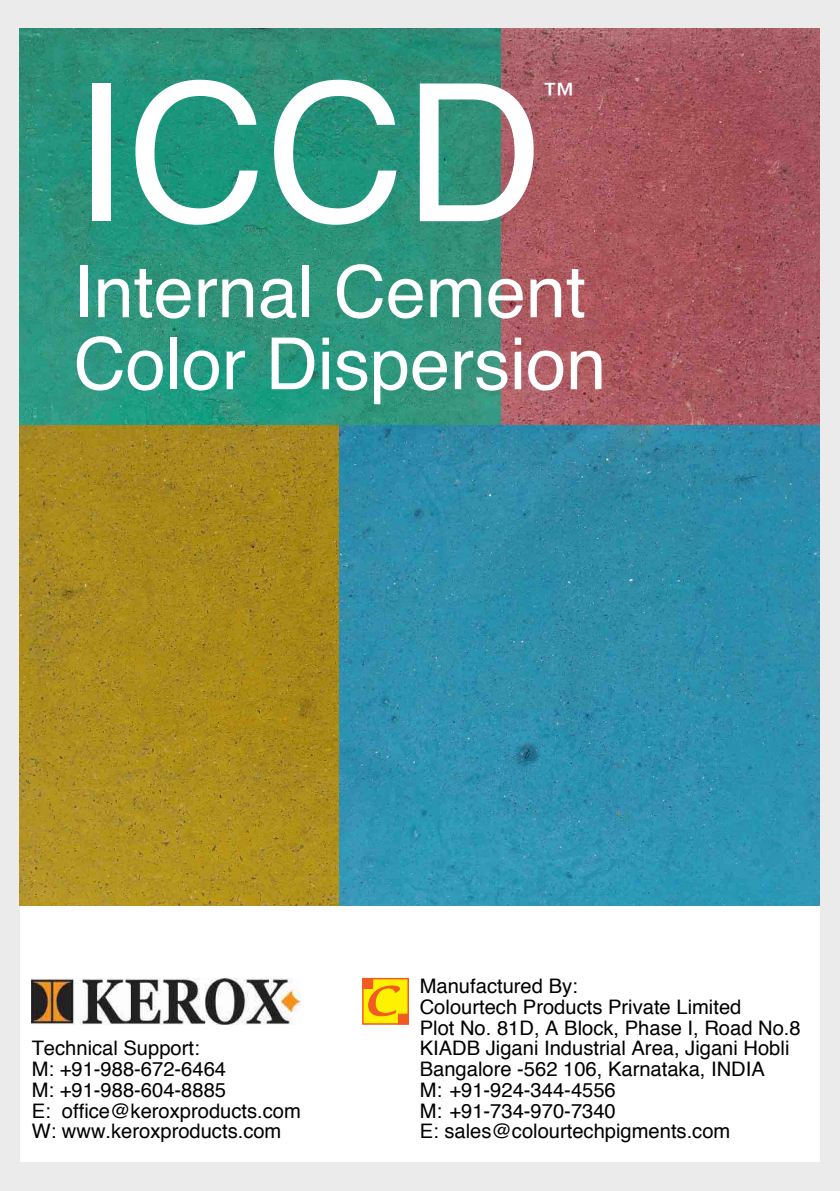
<style>
.page{position:relative;width:840px;height:1191px;background:#fff}
.page>*{position:absolute;margin:0;border:0;box-sizing:border-box;transform-origin:0 0}
.t1{font:192px "font 00000000260203 f 9";color:#fff}
.t2{font:72px/72px "font 00000000260203 f 9";color:#fff}
.t3{font:48px "font 00000000260203 f 9";color:#fff}
.t4{font:20px/20.8px "font 00000000260203 f 9";color:#000}
</style>
<div class="page">
<div style="left:0;top:0;width:839px;height:1191px;background:#ebebeb"></div>
<div style="left:20px;top:28px;width:799px;height:1134px;background:#fff"></div>
<div style="left:362px;top:978px;width:47px;height:47px;background:#fff200;border:2px solid #f15a22"></div>
<div style="left:362px;top:978px;width:11px;height:11px;background:#f15a22"></div>
<div style="left:398px;top:1014px;width:10px;height:10px;background:#f15a22"></div>
<svg style="left:368px;top:985px;width:32px;height:31px"></svg>
<img style="left:32px;top:979px;width:268px;height:45px">
<img style="left:500px;top:28px;width:319px;height:397px">
<img style="left:20px;top:28px;width:480px;height:397px">
<img style="left:20px;top:425px;width:319px;height:480px">
<img style="left:339px;top:425px;width:480px;height:480px">
<h1 class="t1" style="left:74px;top:73px;width:471px">ICCD</h1>
<h2 class="t2" style="left:74px;top:262px;width:534px">Internal Cement<br>Color Dispersion</h2>
<h3 class="t3" style="left:540px;top:84px;width:39px">™</h3>
<p class="t4" style="left:32px;top:1039px;width:271px">Technical Support:<br>M: +91-988-672-6464<br>M: +91-988-604-8885<br>E: office@keroxproducts.com<br>W: www.keroxproducts.com</p>
<p class="t4" style="left:420px;top:977px;width:382px">Manufactured By:<br>Colourtech Products Private Limited<br>Plot No. 81D, A Block, Phase I, Road No.8<br>KIADB Jigani Industrial Area, Jigani Hobli<br>Bangalore -562 106, Karnataka, INDIA<br>M: +91-924-344-4556<br>M: +91-734-970-7340<br>E: sales@colourtechpigments.com</p>
</div>
